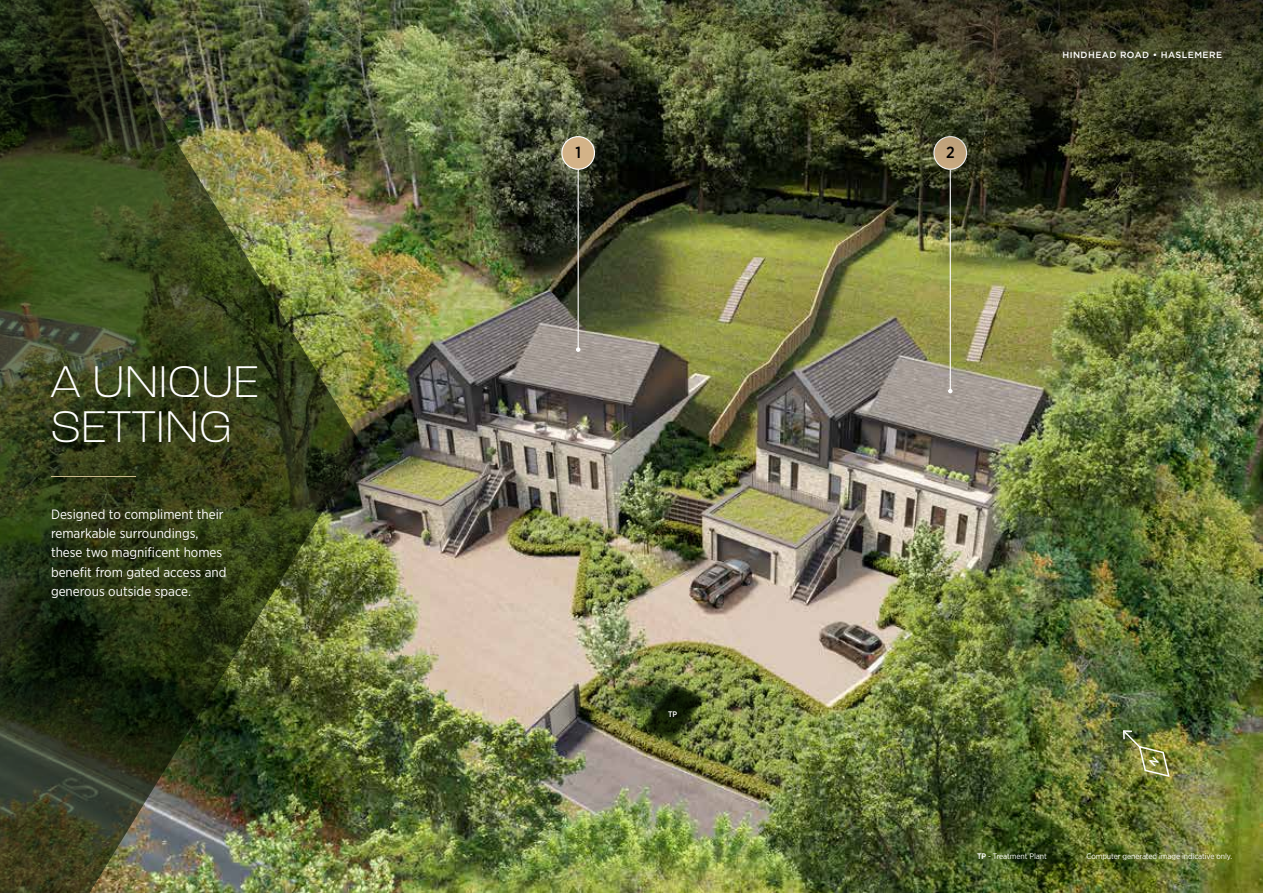
<style>
.page{position:relative;width:1263px;height:893px;background:#fff}
.page>*{position:absolute;margin:0;border:0;box-sizing:border-box;transform-origin:0 0}
.t1{font:200 48px/45px "Paralucent";letter-spacing:.025em;color:#fff}
.t2{font:500 16.05px "Gotham Narrow";color:#000}
.t3{font:13.5px/19.5px "Gotham Narrow";color:#fff}
.t4{font:500 9px "Gotham";letter-spacing:.05em;color:#fff}
.t5{font:8.1px "Gotham Narrow";letter-spacing:-.01em;color:#fff}
.t6{font:500 8.1px "Gotham Narrow";color:#fff}
.s1{font-weight:500}
</style>
<div class="page">
<img style="left:362px;top:326px;width:901px;height:567px">
<img style="left:0;top:0;width:362px;height:893px">
<hr style="left:51px;top:476px;width:85px;height:1px;background:#ccba8d">
<hr style="left:578px;top:170px;width:1px;height:180px;background:#fff">
<svg style="left:576px;top:347px;width:4px;height:5px"></svg>
<hr style="left:950px;top:170px;width:1px;height:221px;background:#fff">
<svg style="left:948px;top:389px;width:4px;height:4px"></svg>
<img style="left:355px;top:0;width:908px;height:326px">
<svg style="left:639px;top:683px;width:68px;height:61px;background:#404c21"></svg>
<img style="left:1122px;top:729px;width:48px;height:49px">
<h1 class="t1" style="left:51px;top:359px;width:209px">A UNIQUE<br>SETTING</h1>
<p class="t3" style="left:51px;top:504px;width:177px">Designed to compliment their remarkable surroundings, these two magnificent homes benefit from gated access and generous outside space.</p>
<p class="t2" style="left:575px;top:142px;width:7px">1</p>
<p class="t2" style="left:946px;top:142px;width:10px">2</p>
<p class="t4" style="left:1062px;top:49px;width:161px">HINDHEAD ROAD • HASLEMERE</p>
<p class="t6" style="left:668px;top:709px;width:11px">TP</p>
<p class="t5" style="left:977px;top:851px;width:71px"><span class="s1">TP</span> - Treatment Plant</p>
<p class="t5" style="left:1086px;top:851px;width:147px">Computer generated image indicative only.</p>
</div>
